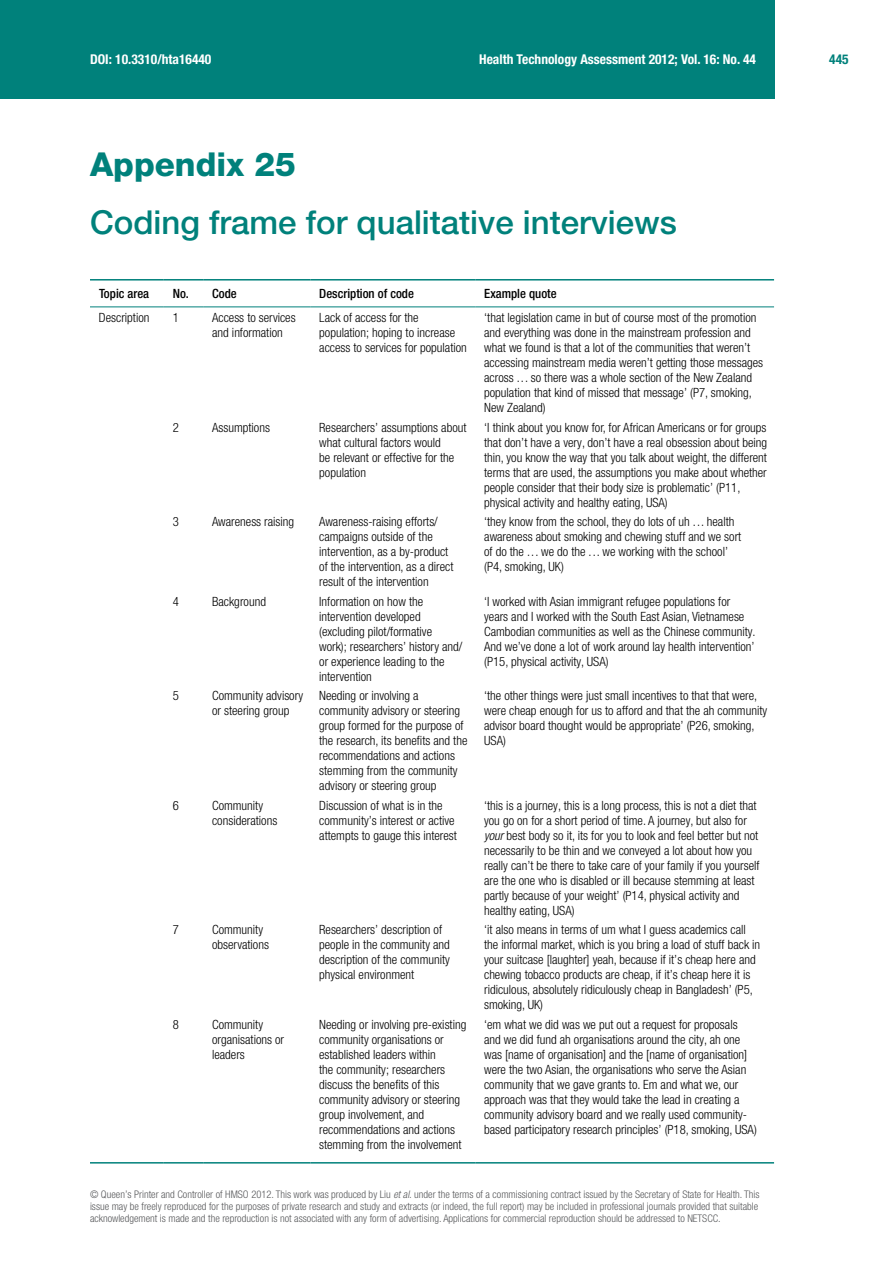
<style>
.page{position:relative;width:893px;height:1263px;background:#fff}
.page>*{position:absolute;margin:0;border:0;box-sizing:border-box;transform-origin:0 0}
.t1{font:500 33px "Helvetica Neue LT Pro";color:#00817b}
.t2{font:800 33px "Helvetica Neue LT Pro";color:#00817b}
.t3{font:700 condensed 13.5px "Helvetica Neue LT Pro";color:#fff}
.t4{font:700 condensed 13.5px "Helvetica Neue LT Pro";color:#00817b}
.t5{font:300 condensed 12.75px/15px "Helvetica Neue LT Pro";color:#000}
.t6{font:500 condensed 12.75px "Helvetica Neue LT Pro";color:#000}
.t7{font:300 condensed 10.5px/12px "Helvetica Neue LT Pro";color:#58595b;text-align:justify}
.s1{font-style:italic}
</style>
<div class="page">
<div style="left:0;top:0;width:774px;height:99px;background:#00817b"></div>
<hr style="left:90px;top:279px;width:74px;height:2px;background:#00817b">
<hr style="left:164px;top:279px;width:39px;height:2px;background:#00817b">
<hr style="left:203px;top:279px;width:107px;height:2px;background:#00817b">
<hr style="left:310px;top:279px;width:165px;height:2px;background:#00817b">
<hr style="left:475px;top:279px;width:299px;height:2px;background:#00817b">
<hr style="left:90px;top:306px;width:74px;height:1px;background:#00817b">
<hr style="left:164px;top:306px;width:39px;height:1px;background:#00817b">
<hr style="left:203px;top:306px;width:107px;height:1px;background:#00817b">
<hr style="left:310px;top:306px;width:165px;height:1px;background:#00817b">
<hr style="left:475px;top:306px;width:299px;height:1px;background:#00817b">
<hr style="left:90px;top:1162px;width:74px;height:1px;background:#00817b">
<hr style="left:164px;top:1162px;width:39px;height:1px;background:#00817b">
<hr style="left:203px;top:1162px;width:107px;height:1px;background:#00817b">
<hr style="left:310px;top:1162px;width:165px;height:1px;background:#00817b">
<hr style="left:475px;top:1162px;width:299px;height:1px;background:#00817b">
<p class="t3" style="left:90px;top:51px;width:123px">DOI: 10.3310/hta16440</p>
<p class="t3" style="left:479px;top:51px;width:278px">Health Technology Assessment 2012; Vol. 16: No. 44</p>
<p class="t4" style="left:829px;top:51px;width:21px">445</p>
<h1 class="t2" style="left:90px;top:144px;width:208px">Appendix 25</h1>
<h1 class="t1" style="left:90px;top:202px;width:588px">Coding frame for qualitative interviews</h1>
<p class="t6" style="left:99px;top:286px;width:52px">Topic area</p>
<p class="t6" style="left:173px;top:286px;width:65px">No. Code</p>
<p class="t6" style="left:319px;top:286px;width:96px">Description of code</p>
<p class="t6" style="left:484px;top:286px;width:74px">Example quote</p>
<p class="t5" style="left:99px;top:310px;width:52px">Description</p>
<p class="t5" style="left:173px;top:310px;width:8px">1</p>
<p class="t5" style="left:212px;top:310px;width:85px">Access to services and information</p>
<p class="t5" style="left:319px;top:310px;width:149px">Lack of access for the population; hoping to increase access to services for population</p>
<p class="t5" style="left:484px;top:310px;width:281px">‘that legislation came in but of course most of the promotion and everything was done in the mainstream profession and what we found is that a lot of the communities that weren’t accessing mainstream media weren’t getting those messages across ... so there was a whole section of the New Zealand population that kind of missed that message’ (P7, smoking, New Zealand)</p>
<p class="t5" style="left:173px;top:419px;width:8px">2</p>
<p class="t5" style="left:212px;top:419px;width:59px">Assumptions</p>
<p class="t5" style="left:319px;top:419px;width:149px">Researchers’ assumptions about what cultural factors would<br>be relevant or effective for the population</p>
<p class="t5" style="left:484px;top:419px;width:285px">‘I think about you know for, for African Americans or for groups that don’t have a very, don’t have a real obsession about being thin, you know the way that you talk about weight, the different terms that are used, the assumptions you make about whether people consider that their body size is problematic’ (P11, physical activity and healthy eating, USA)</p>
<p class="t5" style="left:173px;top:514px;width:8px">3</p>
<p class="t5" style="left:212px;top:514px;width:84px">Awareness raising</p>
<p class="t5" style="left:319px;top:514px;width:136px">Awareness-raising efforts/ campaigns outside of the intervention, as a by-product of the intervention, as a direct result of the intervention</p>
<p class="t5" style="left:484px;top:514px;width:259px">‘they know from the school, they do lots of uh ... health awareness about smoking and chewing stuff and we sort of do the ... we do the ... we working with the school’ (P4, smoking, UK)</p>
<p class="t5" style="left:173px;top:594px;width:8px">4</p>
<p class="t5" style="left:212px;top:594px;width:55px">Background</p>
<p class="t5" style="left:319px;top:594px;width:145px">Information on how the intervention developed (excluding pilot/formative work); researchers’ history and/ or experience leading to the intervention</p>
<p class="t5" style="left:484px;top:594px;width:273px">‘I worked with Asian immigrant refugee populations for years and I worked with the South East Asian, Vietnamese Cambodian communities as well as the Chinese community.<br>And we’ve done a lot of work around lay health intervention’ (P15, physical activity, USA)</p>
<p class="t5" style="left:173px;top:688px;width:8px">5</p>
<p class="t5" style="left:212px;top:688px;width:93px">Community advisory or steering group</p>
<p class="t5" style="left:319px;top:688px;width:150px">Needing or involving a community advisory or steering group formed for the purpose of the research, its benefits and the recommendations and actions stemming from the community advisory or steering group</p>
<p class="t5" style="left:484px;top:688px;width:284px">‘the other things were just small incentives to that that were, were cheap enough for us to afford and that the ah community advisor board thought would be appropriate’ (P26, smoking, USA)</p>
<p class="t5" style="left:173px;top:798px;width:8px">6</p>
<p class="t5" style="left:212px;top:798px;width:67px">Community considerations</p>
<p class="t5" style="left:319px;top:798px;width:139px">Discussion of what is in the community’s interest or active attempts to gauge this interest</p>
<p class="t5" style="left:484px;top:798px;width:277px">‘this is a journey, this is a long process, this is not a diet that you go on for a short period of time. A journey, but also for <span class="s1">your</span> best body so it, its for you to look and feel better but not necessarily to be thin and we conveyed a lot about how you really can’t be there to take care of your family if you yourself are the one who is disabled or ill because stemming at least partly because of your weight’ (P14, physical activity and healthy eating, USA)</p>
<p class="t5" style="left:173px;top:922px;width:8px">7</p>
<p class="t5" style="left:212px;top:922px;width:58px">Community observations</p>
<p class="t5" style="left:319px;top:922px;width:132px">Researchers’ description of people in the community and description of the community physical environment</p>
<p class="t5" style="left:484px;top:922px;width:278px">‘it also means in terms of um what I guess academics call the informal market, which is you bring a load of stuff back in your suitcase [laughter] yeah, because if it’s cheap here and chewing tobacco products are cheap, if it’s cheap here it is ridiculous, absolutely ridiculously cheap in Bangladesh’ (P5, smoking, UK)</p>
<p class="t5" style="left:173px;top:1017px;width:8px">8</p>
<p class="t5" style="left:212px;top:1017px;width:74px">Community organisations or leaders</p>
<p class="t5" style="left:319px;top:1017px;width:149px">Needing or involving pre-existing community organisations or established leaders within<br>the community; researchers discuss the benefits of this community advisory or steering group involvement, and recommendations and actions stemming from the involvement</p>
<p class="t5" style="left:484px;top:1017px;width:274px">‘em what we did was we put out a request for proposals and we did fund ah organisations around the city, ah one was [name of organisation] and the [name of organisation] were the two Asian, the organisations who serve the Asian community that we gave grants to. Em and what we, our approach was that they would take the lead in creating a community advisory board and we really used community&shy;based participatory research principles’ (P18, smoking, USA)</p>
<p class="t7" style="left:90px;top:1189px;width:671px">© Queen’s Printer and Controller of HMSO 2012. This work was produced by Liu <span class="s1">et al.</span> under the terms of a commissioning contract issued by the Secretary of State for Health. This issue may be freely reproduced for the purposes of private research and study and extracts (or indeed, the full report) may be included in professional journals provided that suitable acknowledgement is made and the reproduction is not associated with any form of advertising. Applications for commercial reproduction should be addressed to NETSCC.</p>
</div>
